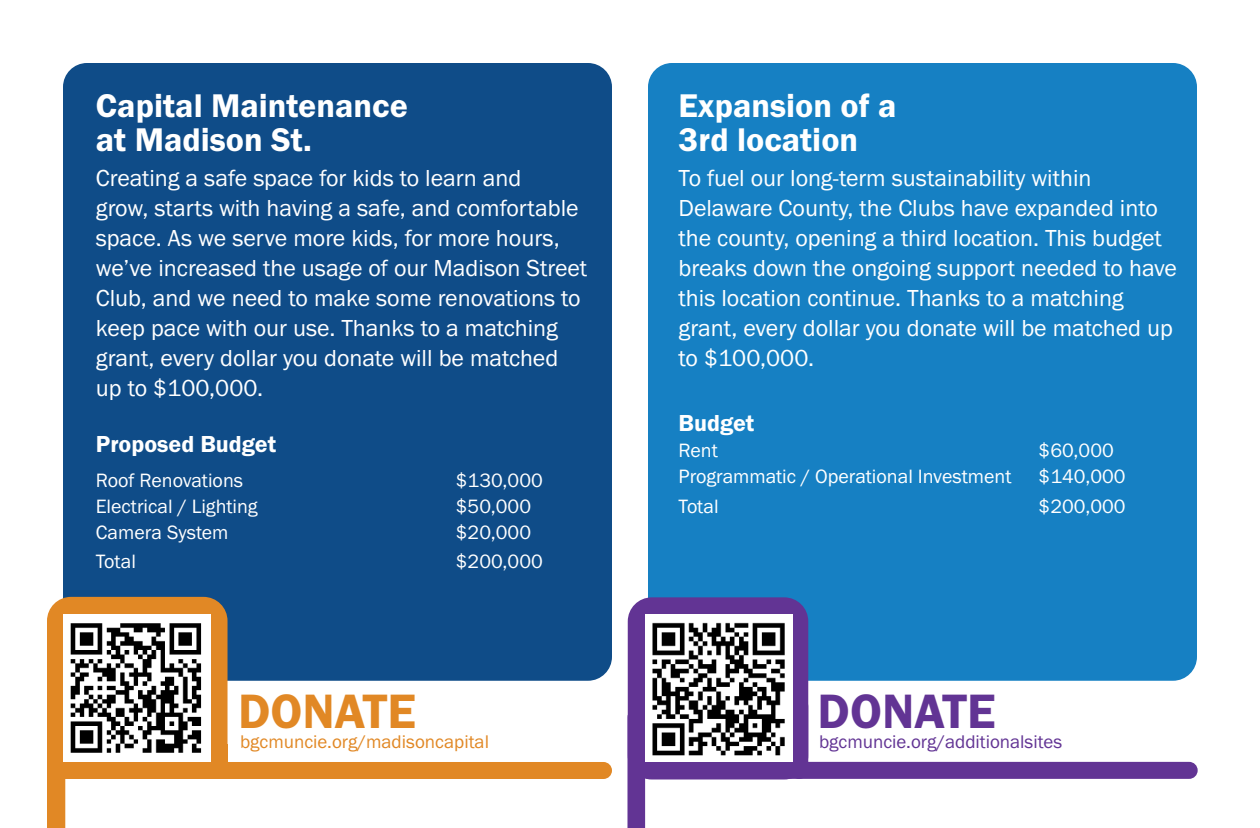
<style>
.page{position:relative;width:1260px;height:828px;background:#fff}
.page>*{position:absolute;margin:0;border:0;box-sizing:border-box;transform-origin:0 0}
.t1{font:50px "Franklin Gothic URW Dem";color:#623494}
.t2{font:50px "Franklin Gothic URW Dem";color:#e18825}
.t3{font:34px/34px "Franklin Gothic URW Dem";color:#fff}
.Bodycopy{font:24px/30px "Franklin Gothic URW Boo";color:#fff}
.Bodycopy-2{font:24px "Franklin Gothic URW Dem";color:#fff}
.t4{font:20px "Franklin Gothic URW Boo";color:#fff}
.Bodycopy-3{font:19px "Franklin Gothic URW Boo";color:#623494}
.Bodycopy-4{font:19px "Franklin Gothic URW Boo";color:#e18825}
</style>
<div class="page">
<div style="left:63px;top:63px;width:549px;height:618px;background:#0f4c88;border-radius:24px"></div>
<div style="left:648px;top:63px;width:549px;height:618px;background:#1680c3;border-radius:24px"></div>
<div style="left:56px;top:762px;width:556px;height:17px;background:#e18825;border-radius:9px"></div>
<svg style="left:47px;top:760px;width:18px;height:68px"></svg>
<div style="left:640px;top:762px;width:558px;height:17px;background:#623494;border-radius:9px"></div>
<svg style="left:627px;top:709px;width:18px;height:119px"></svg>
<div style="left:790px;top:698px;width:18px;height:81px;background:#623494;border-radius:9px"></div>
<div style="left:47px;top:597px;width:181px;height:182px;background:#e18825;border-radius:24px"></div>
<img style="left:64px;top:614px;width:147px;height:147px">
<div style="left:218px;top:744px;width:10px;height:32px;background:#e18825"></div>
<div style="left:628px;top:597px;width:180px;height:182px;background:#623494;border-radius:24px"></div>
<img style="left:645px;top:615px;width:147px;height:147px">
<p class="t3" style="left:96px;top:88px;width:314px">Capital Maintenance at Madison St.</p>
<p class="Bodycopy" style="left:96px;top:163px;width:493px">Creating a safe space for kids to learn and<br>grow, starts with having a safe, and comfortable space. As we serve more kids, for more hours, we’ve increased the usage of our Madison Street Club, and we need to make some renovations to keep pace with our use. Thanks to a matching grant, every dollar you donate will be matched up to $100,000.</p>
<p class="Bodycopy-2" style="left:96px;top:429px;width:182px">Proposed Budget</p>
<p class="t4" style="left:96px;top:468px;width:149px">Roof Renovations</p>
<p class="t4" style="left:456px;top:468px;width:88px">$130,000</p>
<p class="t4" style="left:96px;top:494px;width:163px">Electrical / Lighting</p>
<p class="t4" style="left:456px;top:494px;width:77px">$50,000</p>
<p class="t4" style="left:96px;top:520px;width:134px">Camera System</p>
<p class="t4" style="left:456px;top:520px;width:77px">$20,000</p>
<p class="t4" style="left:96px;top:549px;width:42px">Total</p>
<p class="t4" style="left:456px;top:549px;width:88px">$200,000</p>
<p class="t3" style="left:679px;top:88px;width:219px">Expansion of a<br>3rd location</p>
<p class="Bodycopy" style="left:679px;top:163px;width:500px">To fuel our long-term sustainability within Delaware County, the Clubs have expanded into the county, opening a third location. This budget breaks down the ongoing support needed to have this location continue. Thanks to a matching grant, every dollar you donate will be matched up to $100,000.</p>
<p class="Bodycopy-2" style="left:679px;top:408px;width:77px">Budget</p>
<p class="t4" style="left:679px;top:438px;width:41px">Rent</p>
<p class="t4" style="left:1039px;top:438px;width:77px">$60,000</p>
<p class="t4" style="left:679px;top:464px;width:334px">Programmatic / Operational Investment</p>
<p class="t4" style="left:1039px;top:464px;width:88px">$140,000</p>
<p class="t4" style="left:679px;top:494px;width:42px">Total</p>
<p class="t4" style="left:1039px;top:494px;width:88px">$200,000</p>
<p class="t2" style="left:238px;top:680px;width:179px">DONATE</p>
<p class="Bodycopy-4" style="left:240px;top:730px;width:250px">bgcmuncie.org/madisoncapital</p>
<p class="Bodycopy-3" style="left:819px;top:730px;width:245px">bgcmuncie.org/additionalsites</p>
<p class="t1" style="left:818px;top:680px;width:179px">DONATE</p>
</div>
